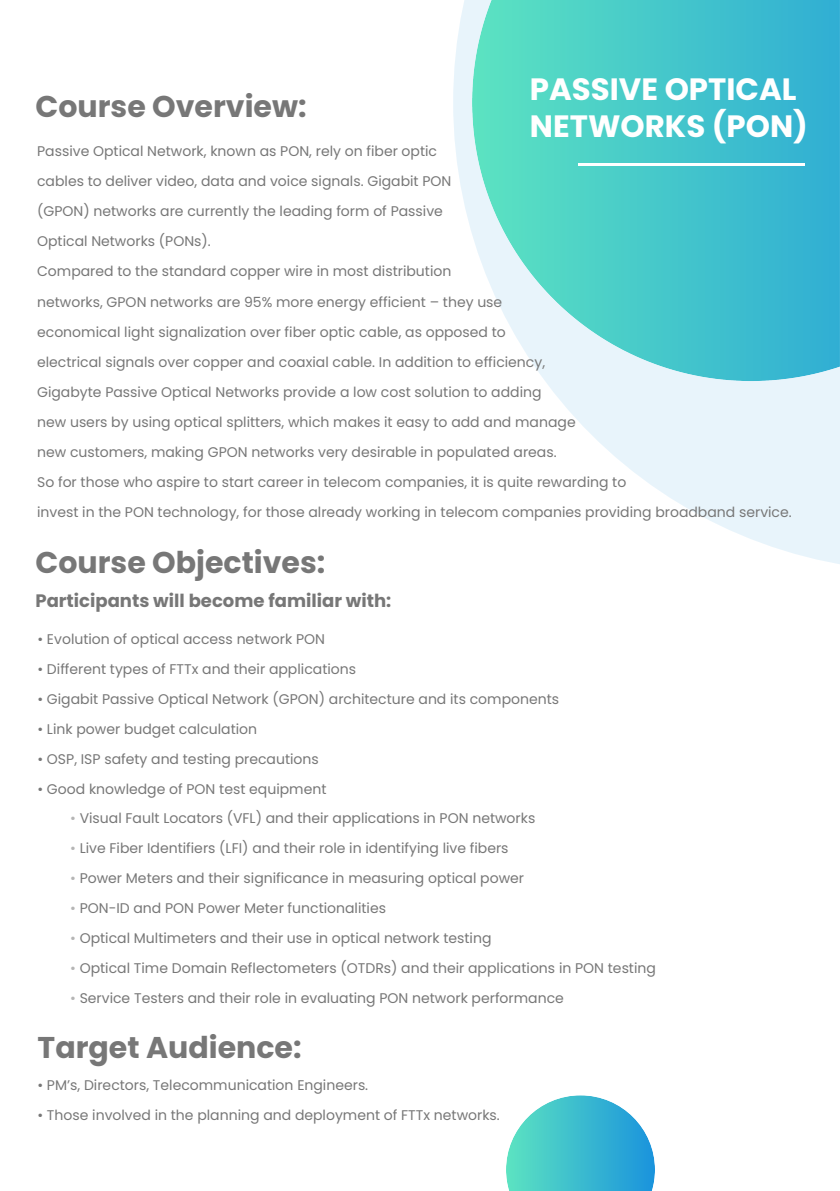
<style>
.page{position:relative;width:840px;height:1191px;background:#fff}
.page>*{position:absolute;margin:0;border:0;box-sizing:border-box;transform-origin:0 0}
.t1{font:700 30.8px/37px "Poppins";color:#fff}
.t2{font:700 30px "Poppins";color:#777}
.t3{font:700 18px "Poppins";color:#777}
.t4{font:14px/30px "Poppins";color:#777}
.s1{color:#b5b5b5}
</style>
<div class="page">
<svg style="left:453px;top:0;width:386px;height:564px"></svg>
<svg style="left:472px;top:0;width:367px;height:381px;background:#5accd1"></svg>
<svg style="left:506px;top:1095px;width:148px;height:96px"></svg>
<hr style="left:578px;top:163px;width:226px;height:3px;background:#fff">
<h1 class="t1" style="left:529px;top:72px;width:279px">PASSIVE OPTICAL<br>NETWORKS (PON)</h1>
<h2 class="t2" style="left:35px;top:90px;width:272px">Course Overview:</h2>
<p class="t4" style="left:37px;top:137px;width:755px">Passive Optical Network, known as PON, rely on fiber optic<br>cables to deliver video, data and voice signals. Gigabit PON<br>(GPON) networks are currently the leading form of Passive<br>Optical Networks (PONs).<br>Compared to the standard copper wire in most distribution<br>networks, GPON networks are 95% more energy efficient – they use<br>economical light signalization over fiber optic cable, as opposed to<br>electrical signals over copper and coaxial cable. In addition to efficiency,<br>Gigabyte Passive Optical Networks provide a low cost solution to adding<br>new users by using optical splitters, which makes it easy to add and manage<br>new customers, making GPON networks very desirable in populated areas.<br>So for those who aspire to start career in telecom companies, it is quite rewarding to<br>invest in the PON technology, for those already working in telecom companies providing broadband service.</p>
<h2 class="t2" style="left:35px;top:546px;width:291px">Course Objectives:</h2>
<p class="t3" style="left:35px;top:590px;width:357px">Participants will become familiar with:</p>
<p class="t4" style="left:37px;top:624px;width:523px">ï Evolution of optical access network PON<br>ï Different types of FTTx and their applications<br>ï Gigabit Passive Optical Network (GPON) architecture and its components ï Link power budget calculation<br>ï OSP, ISP safety and testing precautions<br>ï Good knowledge of PON test equipment</p>
<p class="t4" style="left:70px;top:803px;width:587px"><span class="s1">ï</span> Visual Fault Locators (VFL) and their applications in PON networks<br><span class="s1">ï</span> Live Fiber Identifiers (LFI) and their role in identifying live fibers<br><span class="s1">ï</span> Power Meters and their significance in measuring optical power<br><span class="s1">ï</span> PON-ID and PON Power Meter functionalities<br><span class="s1">ï</span> Optical Multimeters and their use in optical network testing<br><span class="s1">ï</span> Optical Time Domain Reflectometers (OTDRs) and their applications in PON testing <span class="s1">ï</span> Service Testers and their role in evaluating PON network performance</p>
<h2 class="t2" style="left:38px;top:1030px;width:265px">Target Audience:</h2>
<p class="t4" style="left:37px;top:1070px;width:463px">ï PM’s, Directors, Telecommunication Engineers.<br>ï Those involved in the planning and deployment of FTTx networks.</p>
</div>
